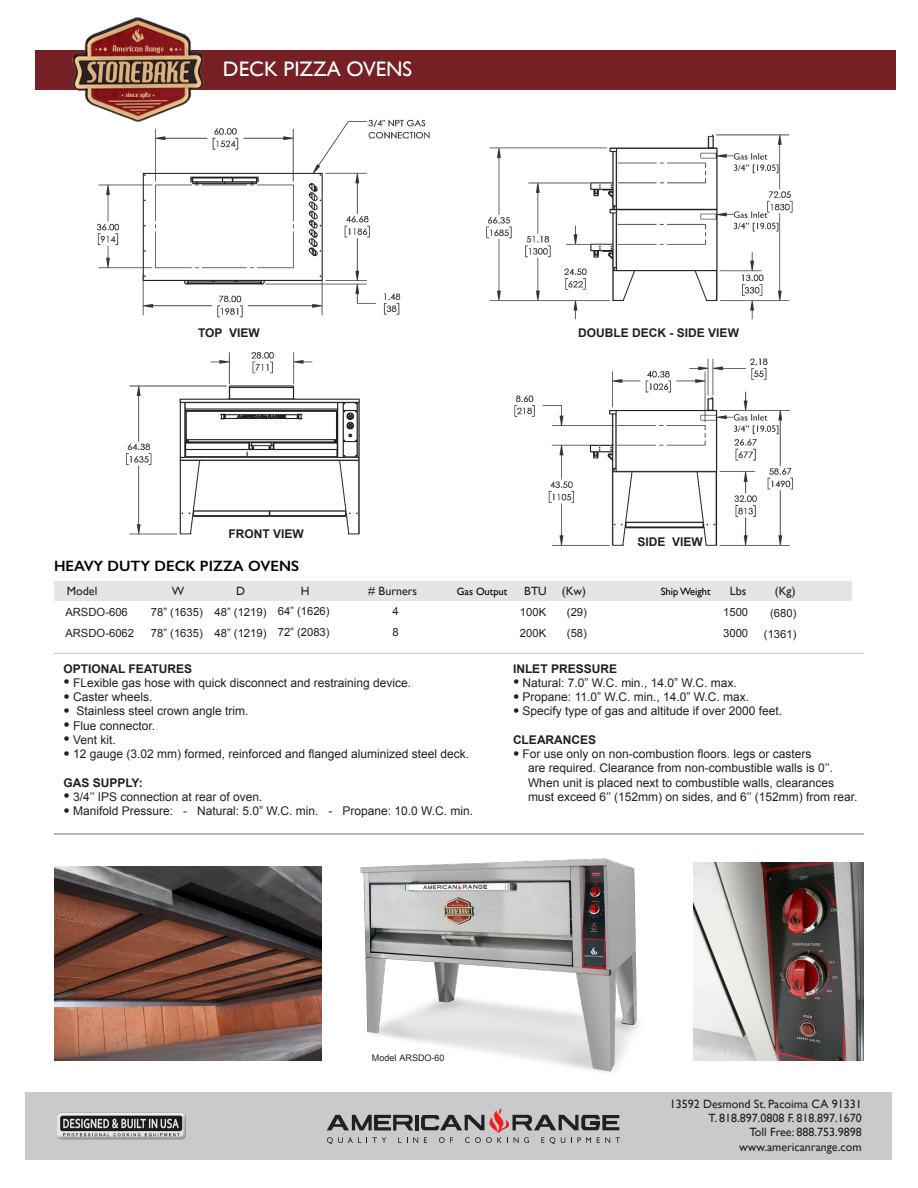
<style>
.page{position:relative;width:918px;height:1188px;background:#fff}
.page>*{position:absolute;margin:0;border:0;box-sizing:border-box;transform-origin:0 0}
.t1{font:21px "Gill Sans";color:#fff}
.t2{font:600 15px "Gill Sans";color:#000}
.t3{font:12px/14.2px "Arial";color:#231f20}
.t4{font:12px "Gill Sans";color:#231f20}
.t5{font:700 12px "Arial";color:#231f20}
.t6{font:11.25px "Arial";color:#231f20}
.t7{font:10.5px "Gill Sans";color:#000}
.t8{font:9px "Arial";color:#231f20}
.s1{font-size:18px}
</style>
<div class="page">
<img style="left:96px;top:119px;width:697px;height:427px">
<div style="left:25px;top:1092px;width:866px;height:68px;background:#c9cacc"></div>
<img style="left:57px;top:1112px;width:129px;height:28px">
<svg style="left:327px;top:1110px;width:293px;height:34px"></svg>
<hr style="left:590px;top:1121px;width:10px;height:4px;background:#231f20">
<div style="left:36px;top:50px;width:860px;height:40px;background:#761f25"></div>
<hr style="left:54px;top:834px;width:810px;height:1px;background:#727477">
<hr style="left:54px;top:653px;width:810px;height:1px;background:#c7c8ca">
<div style="left:54px;top:582px;width:797px;height:19px;background:#e4e5e7"></div>
<img style="left:54px;top:866px;width:265px;height:195px">
<img style="left:694px;top:863px;width:170px;height:198px">
<img style="left:319px;top:833px;width:333px;height:277px">
<img style="left:72px;top:17px;width:145px;height:131px">
<p class="t1" style="left:223px;top:57px;width:191px">DECK PIZZA OVENS</p>
<p class="t5" style="left:198px;top:324px;width:63px">TOP VIEW</p>
<p class="t5" style="left:578px;top:324px;width:162px">DOUBLE DECK - SIDE VIEW</p>
<p class="t5" style="left:228px;top:526px;width:77px">FRONT VIEW</p>
<p class="t2" style="left:54px;top:557px;width:247px">HEAVY DUTY DECK PIZZA OVENS</p>
<p class="t4" style="left:67px;top:584px;width:32px">Model</p>
<p class="t4" style="left:172px;top:584px;width:14px">W</p>
<p class="t4" style="left:236px;top:584px;width:10px">D</p>
<p class="t4" style="left:301px;top:584px;width:10px">H</p>
<p class="t4" style="left:368px;top:584px;width:50px"># Burners</p>
<p class="t7" style="left:457px;top:586px;width:52px">Gas Output</p>
<p class="t4" style="left:524px;top:584px;width:24px">BTU</p>
<p class="t4" style="left:562px;top:584px;width:26px">(Kw)</p>
<p class="t7" style="left:661px;top:586px;width:51px">Ship Weight</p>
<p class="t4" style="left:730px;top:584px;width:18px">Lbs</p>
<p class="t4" style="left:775px;top:584px;width:22px">(Kg)</p>
<p class="t6" style="left:723px;top:604px;width:27px">1500</p>
<p class="t6" style="left:723px;top:625px;width:27px">3000</p>
<p class="t5" style="left:637px;top:534px;width:67px">SIDE VIEW</p>
<p class="t6" style="left:392px;top:603px;width:8px">4</p>
<p class="t6" style="left:392px;top:624px;width:8px">8</p>
<p class="t6" style="left:278px;top:604px;width:53px">64” (1626)</p>
<p class="t6" style="left:278px;top:625px;width:53px">72” (2083)</p>
<p class="t6" style="left:151px;top:604px;width:53px">78” (1635)</p>
<p class="t6" style="left:151px;top:625px;width:53px">78” (1635)</p>
<p class="t6" style="left:215px;top:604px;width:53px">48” (1219)</p>
<p class="t6" style="left:215px;top:625px;width:53px">48” (1219)</p>
<p class="t6" style="left:567px;top:604px;width:22px">(29)</p>
<p class="t6" style="left:567px;top:625px;width:22px">(58)</p>
<p class="t6" style="left:520px;top:604px;width:28px">100K</p>
<p class="t6" style="left:520px;top:625px;width:28px">200K</p>
<p class="t6" style="left:65px;top:605px;width:64px">ARSDO-606</p>
<p class="t6" style="left:65px;top:626px;width:70px">ARSDO-6062</p>
<p class="t6" style="left:770px;top:605px;width:28px">(680)</p>
<p class="t6" style="left:764px;top:626px;width:34px">(1361)</p>
<p class="t5" style="left:63px;top:661px;width:130px">OPTIONAL FEATURES</p>
<p class="t3" style="left:63px;top:676px;width:349px"><span class="s1">•</span> FLexible gas hose with quick disconnect and restraining device.</p>
<p class="t3" style="left:63px;top:690px;width:90px"><span class="s1">•</span> Caster wheels.</p>
<p class="t3" style="left:63px;top:704px;width:187px"><span class="s1">•</span> Stainless steel crown angle trim.</p>
<p class="t3" style="left:63px;top:718px;width:93px"><span class="s1">•</span> Flue connector.</p>
<p class="t3" style="left:63px;top:733px;width:54px"><span class="s1">•</span> Vent kit.</p>
<p class="t3" style="left:63px;top:747px;width:407px"><span class="s1">•</span> 12 gauge (3.02 mm) formed, reinforced and flanged aluminized steel deck.</p>
<p class="t5" style="left:63px;top:775px;width:81px">GAS SUPPLY:</p>
<p class="t3" style="left:63px;top:790px;width:201px"><span class="s1">•</span> 3/4’’ IPS connection at rear of oven.</p>
<p class="t3" style="left:63px;top:804px;width:411px"><span class="s1">•</span> Manifold Pressure: - Natural: 5.0” W.C. min. - Propane: 10.0 W.C. min.</p>
<p class="t5" style="left:513px;top:661px;width:106px">INLET PRESSURE</p>
<p class="t3" style="left:513px;top:676px;width:225px"><span class="s1">•</span> Natural: 7.0” W.C. min., 14.0” W.C. max.</p>
<p class="t3" style="left:513px;top:690px;width:238px"><span class="s1">•</span> Propane: 11.0” W.C. min., 14.0” W.C. max.</p>
<p class="t3" style="left:513px;top:704px;width:271px"><span class="s1">•</span> Specify type of gas and altitude if over 2000 feet.</p>
<p class="t5" style="left:513px;top:732px;width:85px">CLEARANCES</p>
<p class="t3" style="left:528px;top:747px;width:331px;text-indent:-15px"><span class="s1">•</span> For use only on non-combustion floors. legs or casters<br>are required. Clearance from non-combustible walls is 0’’.<br>When unit is placed next to combustible walls, clearances must exceed 6’’ (152mm) on sides, and 6’’ (152mm) from rear.</p>
<p class="t8" style="left:372px;top:1052px;width:74px">Model ARSDO-60</p>
<p class="t4" style="left:670px;top:1096px;width:193px">13592 Desmond St. Pacoima CA 91331</p>
<p class="t4" style="left:709px;top:1111px;width:155px">T. 818.897.0808 F. 818.897.1670</p>
<p class="t4" style="left:749px;top:1125px;width:114px">Toll Free: 888.753.9898</p>
<p class="t4" style="left:739px;top:1140px;width:124px">www.americanrange.com</p>
</div>
